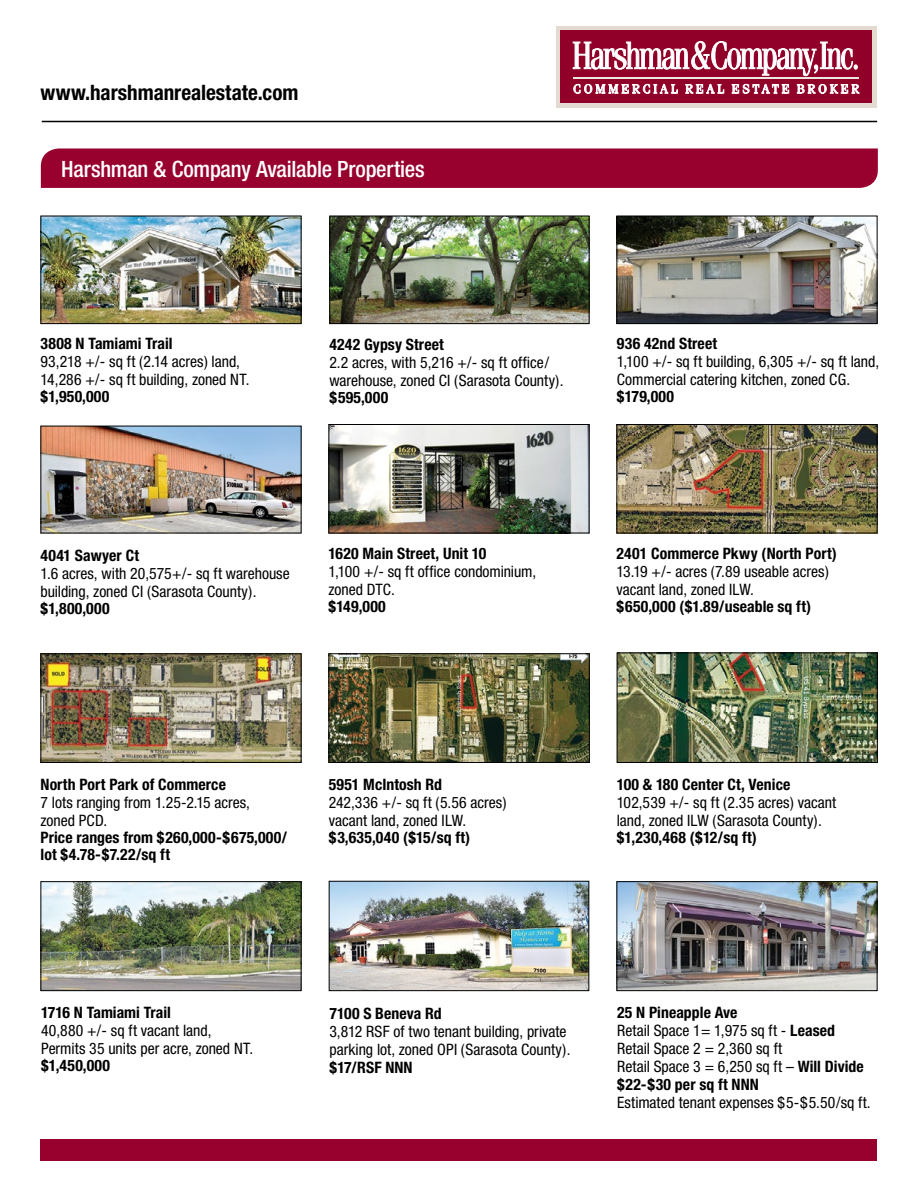
<style>
.page{position:relative;width:918px;height:1188px;background:#fff}
.page>*{position:absolute;margin:0;border:0;box-sizing:border-box;transform-origin:0 0}
.t1{font:500 condensed 22.5px "Helvetica Neue";letter-spacing:-.01em;color:#fff}
.t2{font:700 condensed 21.3px "Helvetica Neue";color:#000}
.t3{font:condensed 15.75px/18px "Helvetica Neue";color:#000}
.t4{font:700 condensed 15.75px/17.2px "Helvetica Neue";letter-spacing:.005em;color:#000}
.t5{font:700 condensed 15.75px "Helvetica Neue";letter-spacing:.025em;color:#000}
.s1{font-weight:700}
</style>
<div class="page">
<div style="left:40px;top:1140px;width:838px;height:21px;background:#98002e"></div>
<img style="left:42px;top:218px;width:258px;height:104px">
<div style="left:40px;top:216px;width:262px;height:108px;border:1px solid #000"></div>
<img style="left:331px;top:218px;width:257px;height:104px">
<div style="left:329px;top:216px;width:261px;height:108px;border:1px solid #000"></div>
<img style="left:618px;top:218px;width:258px;height:104px">
<div style="left:616px;top:216px;width:262px;height:108px;border:1px solid #000"></div>
<img style="left:42px;top:428px;width:258px;height:103px">
<img style="left:330px;top:426px;width:258px;height:105px">
<div style="left:328px;top:424px;width:262px;height:109px;border:1px solid #000"></div>
<img style="left:42px;top:655px;width:258px;height:106px">
<div style="left:40px;top:653px;width:262px;height:110px;border:1px solid #000"></div>
<img style="left:330px;top:655px;width:258px;height:106px">
<div style="left:328px;top:653px;width:262px;height:110px;border:1px solid #000"></div>
<img style="left:619px;top:655px;width:257px;height:106px">
<div style="left:617px;top:653px;width:261px;height:110px;border:1px solid #000"></div>
<img style="left:42px;top:883px;width:258px;height:106px">
<div style="left:40px;top:881px;width:262px;height:110px;border:1px solid #000"></div>
<div style="left:41px;top:148px;width:837px;height:40px;background:#98002e"></div>
<hr style="left:42px;top:121px;width:835px;height:1px;background:#000">
<div style="left:556px;top:26px;width:321px;height:82px;background:#e3dbd2"></div>
<div style="left:561px;top:30px;width:311px;height:73px;background:#910028"></div>
<svg style="left:573px;top:41px;width:284px;height:35px"></svg>
<svg style="left:573px;top:83px;width:105px;height:11px"></svg>
<svg style="left:685px;top:84px;width:39px;height:9px"></svg>
<svg style="left:732px;top:84px;width:57px;height:10px"></svg>
<svg style="left:797px;top:84px;width:62px;height:10px"></svg>
<hr style="left:573px;top:78px;width:286px;height:1px;background:#ede7e1">
<img style="left:618px;top:883px;width:258px;height:106px">
<div style="left:616px;top:881px;width:262px;height:110px;border:1px solid #000"></div>
<img style="left:618px;top:426px;width:258px;height:105px">
<div style="left:616px;top:424px;width:262px;height:109px;border:1px solid #000"></div>
<img style="left:331px;top:883px;width:256px;height:106px">
<div style="left:329px;top:881px;width:260px;height:110px;border:1px solid #000"></div>
<h2 class="t2" style="left:40px;top:80px;width:259px">www.harshmanrealestate.com</h2>
<h1 class="t1" style="left:61px;top:155px;width:365px">Harshman &amp; Company Available Properties</h1>
<p class="t4" style="left:40px;top:335px;width:134px">3808 N Tamiami Trail</p>
<p class="t3" style="left:40px;top:352px;width:211px">93,218 +/- sq ft (2.14 acres) land,<br>14,286 +/- sq ft building, zoned NT.</p>
<p class="t4" style="left:40px;top:388px;width:70px">$1,950,000</p>
<p class="t4" style="left:329px;top:335px;width:116px">4242 Gypsy Street</p>
<p class="t3" style="left:329px;top:353px;width:236px">2.2 acres, with 5,216 +/- sq ft office/ warehouse, zoned CI (Sarasota County).</p>
<p class="t4" style="left:329px;top:389px;width:60px">$595,000</p>
<p class="t4" style="left:617px;top:335px;width:102px">936 42nd Street</p>
<p class="t3" style="left:617px;top:352px;width:264px">1,100 +/- sq ft building, 6,305 +/- sq ft land,<br>Commercial catering kitchen, zoned CG.</p>
<p class="t4" style="left:617px;top:388px;width:59px">$179,000</p>
<p class="t4" style="left:41px;top:546px;width:100px">4041 Sawyer Ct</p>
<p class="t3" style="left:41px;top:564px;width:251px">1.6 acres, with 20,575+/- sq ft warehouse building, zoned CI (Sarasota County).</p>
<p class="t4" style="left:41px;top:599px;width:71px">$1,800,000</p>
<p class="t4" style="left:329px;top:545px;width:159px">1620 Main Street, Unit 10</p>
<p class="t3" style="left:329px;top:562px;width:209px">1,100 +/- sq ft office condominium, zoned DTC.</p>
<p class="t4" style="left:329px;top:598px;width:59px">$149,000</p>
<p class="t4" style="left:617px;top:545px;width:222px">2401 Commerce Pkwy (North Port)</p>
<p class="t3" style="left:617px;top:562px;width:214px">13.19 +/- acres (7.89 useable acres) vacant land, zoned ILW.</p>
<p class="t4" style="left:617px;top:598px;width:196px">$650,000 ($1.89/useable sq ft)</p>
<p class="t4" style="left:41px;top:775px;width:187px">North Port Park of Commerce</p>
<p class="t3" style="left:41px;top:793px;width:211px">7 lots ranging from 1.25-2.15 acres, zoned PCD.</p>
<p class="t4" style="left:41px;top:829px;width:248px">Price ranges from $260,000-$675,000/ lot $4.78-$7.22/sq ft</p>
<p class="t4" style="left:329px;top:775px;width:115px">5951 McIntosh Rd</p>
<p class="t3" style="left:329px;top:793px;width:179px">242,336 +/- sq ft (5.56 acres) vacant land, zoned ILW.</p>
<p class="t5" style="left:329px;top:828px;width:143px">$3,635,040 ($15/sq ft)</p>
<p class="t4" style="left:617px;top:776px;width:175px">100 &amp; 180 Center Ct, Venice</p>
<p class="t3" style="left:617px;top:793px;width:221px">102,539 +/- sq ft (2.35 acres) vacant land, zoned ILW (Sarasota County).</p>
<p class="t4" style="left:617px;top:829px;width:142px">$1,230,468 ($12/sq ft)</p>
<p class="t4" style="left:41px;top:1004px;width:131px">1716 N Tamiami Trail</p>
<p class="t3" style="left:41px;top:1021px;width:214px">40,880 +/- sq ft vacant land,<br>Permits 35 units per acre, zoned NT.</p>
<p class="t4" style="left:41px;top:1057px;width:71px">$1,450,000</p>
<p class="t4" style="left:329px;top:1005px;width:114px">7100 S Beneva Rd</p>
<p class="t3" style="left:329px;top:1023px;width:243px">3,812 RSF of two tenant building, private parking lot, zoned OPI (Sarasota County).</p>
<p class="t4" style="left:329px;top:1058px;width:85px">$17/RSF NNN</p>
<p class="t3" style="left:617px;top:1003px;width:248px"><span class="s1">25 N Pineapple Ave<br></span>Retail Space 1= 1,975 sq ft - <span class="s1">Leased<br></span>Retail Space 2 = 2,360 sq ft<br>Retail Space 3 = 6,250 sq ft – <span class="s1">Will Divide $22-$30 per sq ft NNN</span></p>
<p class="t3" style="left:617px;top:1093px;width:255px">Estimated tenant expenses $5-$5.50/sq ft.</p>
</div>
